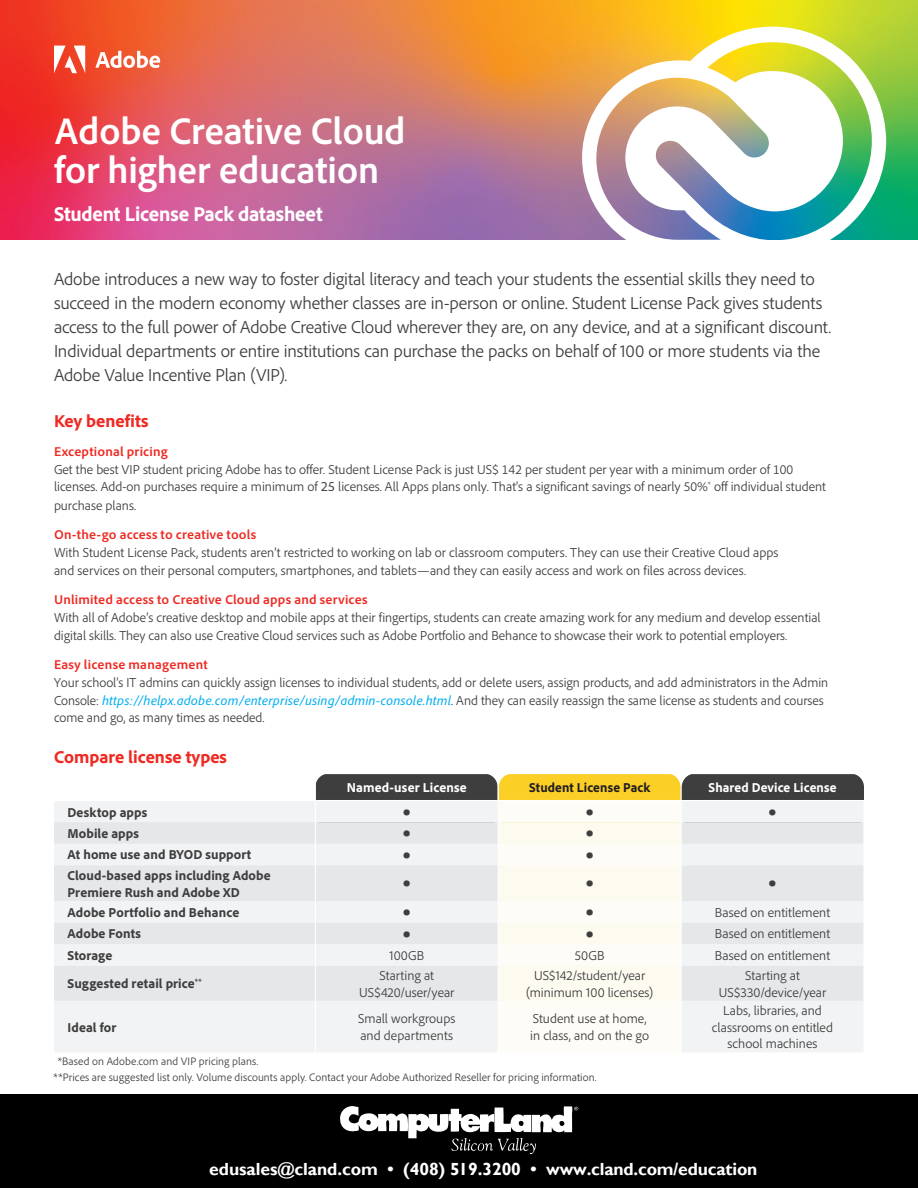
<style>
.page{position:relative;width:918px;height:1188px;background:#fff}
.page>*{position:absolute;margin:0;border:0;box-sizing:border-box;transform-origin:0 0}
.t1{font:700 39px/39px "Adobe Clean";letter-spacing:-.01em;color:#fff}
.t2{font:800 25.5px "Adobe Clean";color:#3e3e3f}
.t3{font:800 21px "Adobe Clean";letter-spacing:-.01em;color:#fff}
.t4{font:300 18px/24px "Adobe Clean";letter-spacing:-.01em;color:#3e3e3f}
.t5{font:800 18px "Adobe Clean";color:#ee2a23}
.t6{font:700 17.55px "Gill Sans";letter-spacing:-.005em;color:#fff}
.t7{font:300 13.5px/16.5px "Adobe Clean";color:#3e3e3f}
.t8{font:800 13.5px/17.2px "Adobe Clean";letter-spacing:.01em;color:#3e3e3f}
.t9{font:700 13.5px "Adobe Clean";letter-spacing:.015em;color:#ee2a23}
.t10{font:800 13.5px "Adobe Clean";letter-spacing:.01em;color:#fff}
.t11{font:800 13.5px "Adobe Clean";letter-spacing:.01em;color:#231f20}
.t12{font:300 11.25px/16.5px "Adobe Clean";letter-spacing:.01em;color:#3e3e3f}
.s1{font-weight:400}
.s2{font-weight:400;font-style:italic;color:#00aeef}
</style>
<div class="page">
<div style="left:315px;top:774px;width:183px;height:54px;background:#3e3e3f;border-radius:14px"></div>
<div style="left:682px;top:774px;width:182px;height:54px;background:#3e3e3f;border-radius:14px"></div>
<div style="left:54px;top:801px;width:809px;height:251px;background:#f2f3f4"></div>
<svg style="left:499px;top:1001px;width:182px;height:51px"></svg>
<svg style="left:54px;top:822px;width:809px;height:179px;fill:#e6e7e9"></svg>
<hr style="left:315px;top:800px;width:183px;height:1px;background:#fff">
<hr style="left:681px;top:800px;width:184px;height:1px;background:#fff">
<svg style="left:315px;top:784px;width:1px;height:81px"></svg>
<hr style="left:315px;top:865px;width:1px;height:36px;background:#fff">
<svg style="left:315px;top:901px;width:1px;height:65px"></svg>
<hr style="left:315px;top:966px;width:1px;height:35px;background:#fff">
<hr style="left:315px;top:1001px;width:1px;height:51px;background:#fff">
<hr style="left:863px;top:801px;width:2px;height:21px;background:#fff">
<hr style="left:498px;top:1001px;width:1px;height:51px;background:#fff">
<svg style="left:498px;top:774px;width:184px;height:227px"></svg>
<hr style="left:681px;top:966px;width:1px;height:35px;background:#fff">
<hr style="left:681px;top:1001px;width:1px;height:51px;background:#fff">
<img style="left:0;top:0;width:918px;height:240px">
<svg style="left:582px;top:27px;width:304px;height:213px"></svg>
<svg style="left:95px;top:51px;width:65px;height:17px"></svg>
<svg style="left:54px;top:46px;width:31px;height:27px"></svg>
<div style="left:0;top:1094px;width:918px;height:94px;background:#000"></div>
<svg style="left:340px;top:1106px;width:238px;height:49px"></svg>
<h1 class="t1" style="left:54px;top:111px;width:353px">Adobe Creative Cloud for higher education</h1>
<h3 class="t3" style="left:54px;top:200px;width:270px">Student License Pack datasheet</h3>
<p class="t4" style="left:54px;top:267px;width:779px">Adobe introduces a new way to foster digital literacy and teach your students the essential skills they need to succeed in the modern economy whether classes are in-person or online. Student License Pack gives students access to the full power of Adobe Creative Cloud wherever they are, on any device, and at a significant discount.<br>Individual departments or entire institutions can purchase the packs on behalf of 100 or more students via the Adobe Value Incentive Plan (VIP).</p>
<h3 class="t5" style="left:54px;top:409px;width:96px">Key benefits</h3>
<p class="t9" style="left:54px;top:443px;width:115px">Exceptional pricing</p>
<p class="t7" style="left:54px;top:460px;width:774px;line-height:17.9px">Get the best VIP student pricing Adobe has to offer. Student License Pack is just US$ 142 per student per year with a minimum order of 100 licenses. Add-on purchases require a minimum of <span class="s1">25</span> licenses. All Apps plans only. That’s a significant savings of nearly 50%<sup>*</sup> off individual student purchase plans.</p>
<p class="t9" style="left:54px;top:526px;width:204px">On-the-go access to creative tools</p>
<p class="t7" style="left:54px;top:543px;width:726px;line-height:17.7px">With Student License Pack, students aren’t restricted to working on lab or classroom computers. They can use their Creative Cloud apps and services on their personal computers, smartphones, and tablets—and they can easily access and work on files across devices.</p>
<p class="t9" style="left:54px;top:591px;width:315px">Unlimited access to Creative Cloud apps and services</p>
<p class="t7" style="left:54px;top:608px;width:768px;line-height:17.7px">With all of Adobe’s creative desktop and mobile apps at their fingertips, students can create amazing work for any medium and develop essential digital skills. They can also use Creative Cloud services such as Adobe Portfolio and Behance to showcase their work to potential employers.</p>
<p class="t9" style="left:54px;top:656px;width:155px">Easy license management</p>
<p class="t7" style="left:54px;top:674px;width:776px;line-height:17.5px">Your school’s IT admins can quickly assign licenses to individual students, add or delete users, assign products, and add administrators in the Admin<br>Console: <span class="s2">https://helpx.adobe.com/enterprise/using/admin-console.html</span>. And they can easily reassign the same license as students and courses come and go, as many times as needed.</p>
<h3 class="t5" style="left:54px;top:745px;width:174px">Compare license types</h3>
<p class="t10" style="left:347px;top:779px;width:121px">Named-user License</p>
<p class="t11" style="left:529px;top:779px;width:123px">Student License Pack</p>
<p class="t10" style="left:709px;top:779px;width:130px">Shared Device License</p>
<p class="t8" style="left:68px;top:803px;width:81px">Desktop apps</p>
<h2 class="t2" style="left:402px;top:793px;width:11px">•</h2>
<h2 class="t2" style="left:585px;top:793px;width:11px">•</h2>
<h2 class="t2" style="left:768px;top:793px;width:11px">•</h2>
<p class="t8" style="left:68px;top:824px;width:73px">Mobile apps</p>
<h2 class="t2" style="left:402px;top:815px;width:11px">•</h2>
<h2 class="t2" style="left:585px;top:815px;width:11px">•</h2>
<p class="t8" style="left:68px;top:846px;width:185px">At home use and BYOD support</p>
<h2 class="t2" style="left:402px;top:836px;width:11px">•</h2>
<h2 class="t2" style="left:585px;top:836px;width:11px">•</h2>
<p class="t8" style="left:68px;top:866px;width:205px">Cloud-based apps including Adobe<br>Premiere Rush and Adobe XD</p>
<h2 class="t2" style="left:402px;top:865px;width:11px">•</h2>
<h2 class="t2" style="left:585px;top:865px;width:11px">•</h2>
<h2 class="t2" style="left:768px;top:865px;width:11px">•</h2>
<p class="t8" style="left:68px;top:903px;width:173px">Adobe Portfolio and Behance</p>
<h2 class="t2" style="left:402px;top:894px;width:11px">•</h2>
<h2 class="t2" style="left:585px;top:894px;width:11px">•</h2>
<p class="t7" style="left:715px;top:904px;width:117px">Based on entitlement</p>
<p class="t8" style="left:67px;top:925px;width:75px">Adobe Fonts</p>
<h2 class="t2" style="left:402px;top:915px;width:11px">•</h2>
<h2 class="t2" style="left:585px;top:915px;width:11px">•</h2>
<p class="t7" style="left:715px;top:925px;width:117px">Based on entitlement</p>
<p class="t8" style="left:67px;top:946px;width:46px">Storage</p>
<p class="t7" style="left:389px;top:947px;width:36px">100GB</p>
<p class="t7" style="left:575px;top:947px;width:31px">50GB</p>
<p class="t7" style="left:715px;top:947px;width:117px">Based on entitlement</p>
<p class="t8" style="left:67px;top:975px;width:136px">Suggested retail price<sup>**</sup></p>
<p class="t7" style="left:359px;top:967px;width:97px;text-align:center">Starting at<br>US$420/user/year</p>
<p class="t7" style="left:526px;top:967px;width:129px;text-align:center">US$142/student/year (minimum 100 licenses)</p>
<p class="t7" style="left:719px;top:967px;width:109px;text-align:center">Starting at<br>US$330/device/year</p>
<p class="t8" style="left:68px;top:1018px;width:50px">Ideal for</p>
<p class="t7" style="left:358px;top:1010px;width:99px">Small workgroups and departments</p>
<p class="t7" style="left:530px;top:1010px;width:120px">Student use at home, in class, and on the go</p>
<p class="t7" style="left:712px;top:1002px;width:123px;text-align:center">Labs, libraries, and classrooms on entitled school machines</p>
<p class="t12" style="left:54px;top:1052px;width:545px;text-indent:4px">*Based on Adobe.com and VIP pricing plans.<br>**Prices are suggested list only. Volume discounts apply. Contact your Adobe Authorized Reseller for pricing information.</p>
<p class="t6" style="left:209px;top:1159px;width:550px">edusales@cland.com • (408) 519.3200 • www.cland.com/education</p>
</div>
